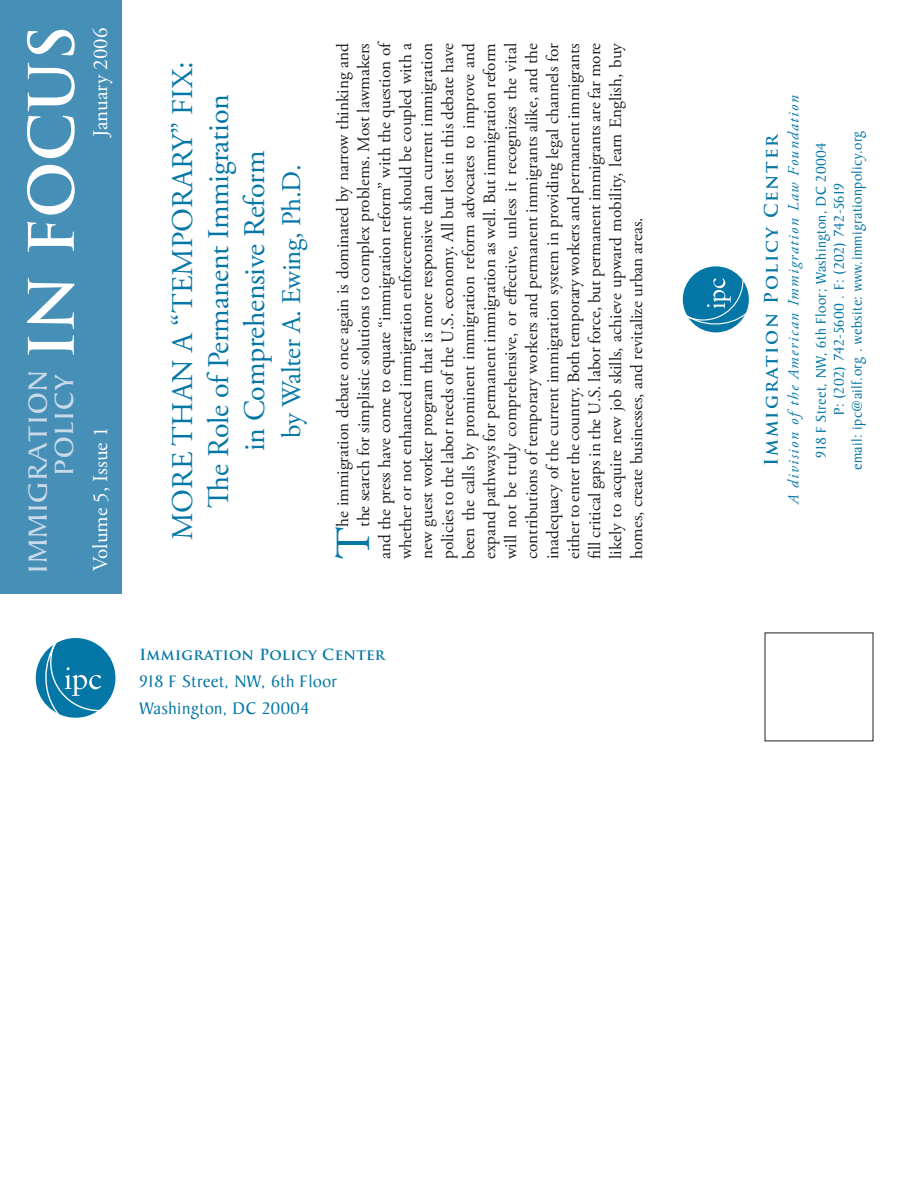
<style>
.page{position:relative;width:918px;height:1188px;background:#fff}
.page>*{position:absolute;margin:0;border:0;box-sizing:border-box;transform-origin:0 0}
.t1{font:700 60.9px "Trajan Pro";color:#fff}
.t2{font:48.9px "Adobe Garamond";color:#0577a6}
.t3{font:30px/36px "Adobe Garamond Pro";letter-spacing:-.01em;color:#0577a6;text-align:center}
.t4{font:28.35px/26.2px "Baker Signet";letter-spacing:.05em;color:#c9d9e9;text-align:right;scale:1.11 1}
.t5{font:27px "Adobe Garamond Pro";letter-spacing:-.01em;color:#0577a6}
.t6{font:21px "Adobe Garamond Pro";color:#fff}
.t7{font:700 18.15px "Trajan Pro";letter-spacing:.1em;color:#0577a6}
.t8{font:18px/27px "Baker Signet";letter-spacing:.025em;color:#0577a6}
.t9{font:17.25px "Adobe Garamond Pro";color:#231f20}
.t10{font:italic 15.45px "Adobe Garamond Pro";letter-spacing:.1em;color:#0577a6}
.t11{font:15px/18px "Baker Signet";letter-spacing:.025em;color:#0577a6;text-align:center}
.t12{font:700 15px "Trajan Pro";letter-spacing:.025em;color:#0577a6}
</style>
<div class="page">
<div style="left:36px;top:638px;width:79px;height:80px;background:#0577a6;border-radius:50%"></div>
<svg style="left:45px;top:640px;width:56px;height:76px"></svg>
<div style="left:0;top:0;width:122px;height:594px;background:#468fb7"></div>
<div style="left:683px;top:266px;width:66px;height:66px;background:#0577a6;border-radius:50%"></div>
<svg style="left:684px;top:278px;width:64px;height:47px"></svg>
<h1 class="t1" style="left:14px;top:359px;width:336px;rotate:-90deg">IN FOCUS</h1>
<h3 class="t4" style="left:26px;top:573px;width:184px;rotate:-90deg">IMMIGRATION<br>POLICY</h3>
<p class="t6" style="left:88px;top:137px;width:111px;rotate:-90deg">January 2006</p>
<p class="t6" style="left:88px;top:571px;width:146px;rotate:-90deg">Volume 5, Issue 1</p>
<h3 class="t3" style="left:166px;top:540px;width:480px;rotate:-90deg">MORE THAN A “TEMPORARY” FIX:<br>The Role of Permanent Immigration<br>in Comprehensive Reform</h3>
<h3 class="t5" style="left:275px;top:438px;width:275px;rotate:-90deg">by Walter A. Ewing, Ph.D.</h3>
<p class="t9" style="left:332px;top:527px;width:485px;rotate:-90deg">he immigration debate once again is dominated by narrow thinking and</p>
<p class="t9" style="left:353px;top:527px;width:485px;rotate:-90deg">the search for simplistic solutions to complex problems. Most lawmakers</p>
<p class="t9" style="left:374px;top:559px;width:519px;rotate:-90deg">and the press have come to equate “immigration reform” with the question of</p>
<p class="t9" style="left:395px;top:559px;width:518px;rotate:-90deg">whether or not enhanced immigration enforcement should be coupled with a</p>
<p class="t9" style="left:416px;top:559px;width:518px;rotate:-90deg">new guest worker program that is more responsive than current immigration</p>
<p class="t9" style="left:437px;top:559px;width:517px;rotate:-90deg">policies to the labor needs of the U.S. economy. All but lost in this debate have</p>
<p class="t9" style="left:458px;top:559px;width:518px;rotate:-90deg">been the calls by prominent immigration reform advocates to improve and</p>
<p class="t9" style="left:479px;top:559px;width:518px;rotate:-90deg">expand pathways for permanent immigration as well. But immigration reform</p>
<p class="t9" style="left:500px;top:559px;width:517px;rotate:-90deg">will not be truly comprehensive, or effective, unless it recognizes the vital</p>
<p class="t9" style="left:521px;top:559px;width:518px;rotate:-90deg">contributions of temporary workers and permanent immigrants alike, and the</p>
<p class="t9" style="left:542px;top:559px;width:517px;rotate:-90deg">inadequacy of the current immigration system in providing legal channels for</p>
<p class="t9" style="left:563px;top:559px;width:517px;rotate:-90deg">either to enter the country. Both temporary workers and permanent immigrants</p>
<p class="t9" style="left:584px;top:559px;width:518px;rotate:-90deg">fill critical gaps in the U.S. labor force, but permanent immigrants are far more</p>
<p class="t9" style="left:605px;top:559px;width:518px;rotate:-90deg">likely to acquire new job skills, achieve upward mobility, learn English, buy</p>
<p class="t9" style="left:626px;top:559px;width:343px;rotate:-90deg">homes, create businesses, and revitalize urban areas.</p>
<h2 class="t2" style="left:327px;top:559px;width:34px;rotate:-90deg">T</h2>
<p class="t12" style="left:139px;top:645px;width:247px">Immigration Policy Center</p>
<p class="t8" style="left:139px;top:669px;width:199px">918 F Street, NW, 6th Floor<br>Washington, DC 20004</p>
<p class="t7" style="left:760px;top:466px;width:334px;rotate:-90deg">Immigration Policy Center</p>
<p class="t10" style="left:784px;top:504px;width:411px;rotate:-90deg">A division ofthe American Immigration Law Foundation</p>
<p class="t11" style="left:812px;top:470px;width:341px;rotate:-90deg">918 F Street, NW, 6th Floor; Washington, DC 20004<br>P: (202) 742-5600 . F: (202) 742-5619<br>email: ipc@ailf.org . website: www.immigrationpolicy.org</p>
</div>
